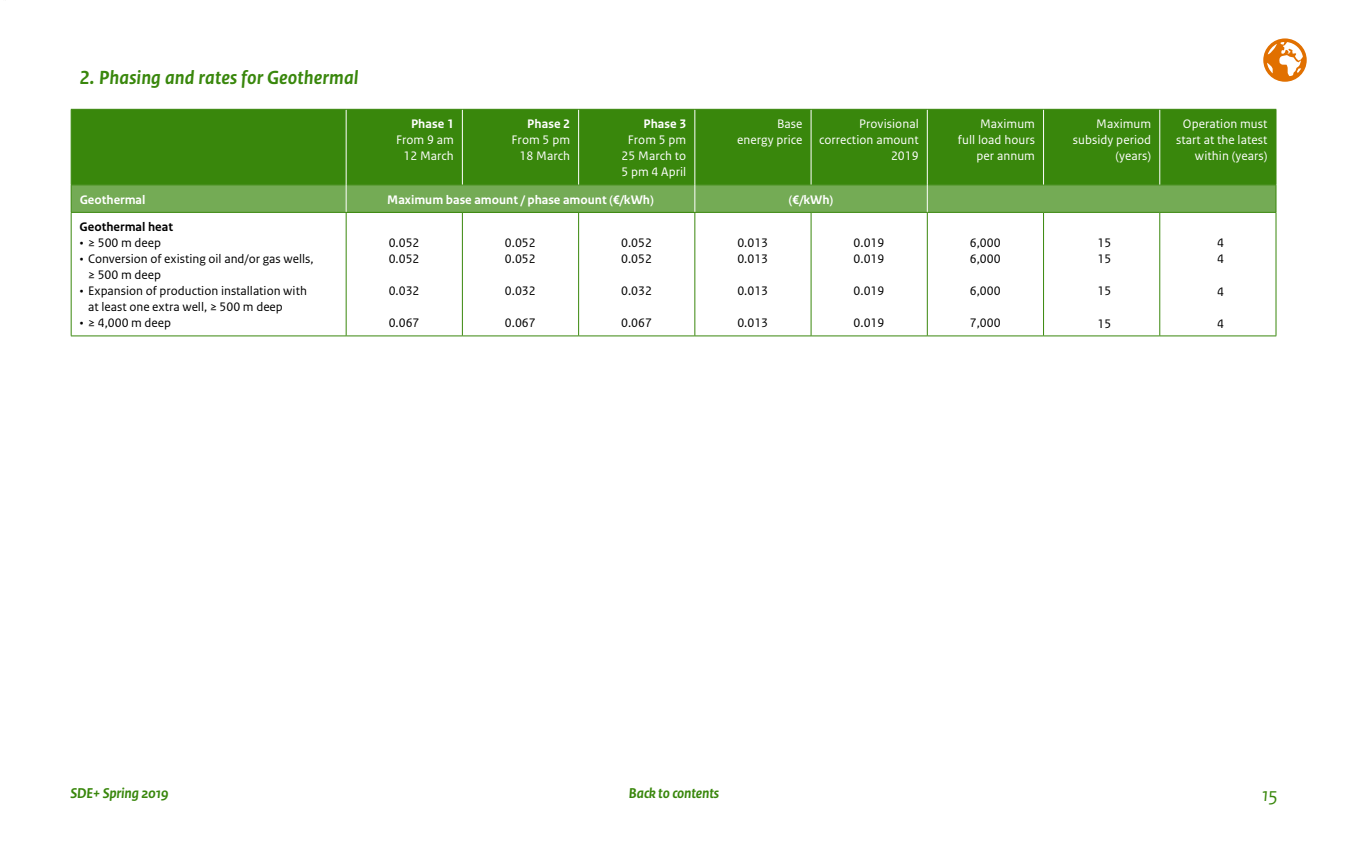
<style>
.page{position:relative;width:1348px;height:842px;background:#fff}
.page>*{position:absolute;margin:0;border:0;box-sizing:border-box;transform-origin:0 0}
.H2_-_kop{font:italic 700 20px "Rijksoverheid Sans Text";letter-spacing:.005em;color:#39870c}
.t1{font:italic 20px "Rijksoverheid Sans Text";color:#39870c}
.t2{font:italic 700 15px "Rijksoverheid Sans Text";letter-spacing:-.01em;color:#39870c}
.P_-_tabel_cijfers{font:13px/16px "Rijksoverheid Sans Text";color:#000}
.P_-_tabel_kolomkopje{font:13px/16px "Rijksoverheid Sans Text";letter-spacing:.005em;color:#fff;text-align:right}
.P_-_tabel_kolomkopje-2{font:700 13px "Rijksoverheid Sans Text";color:#fff}
.P_-_tabel_bold{font:700 13px "Rijksoverheid Sans Text";color:#000}
</style>
<div class="page">
<svg style="left:1263px;top:38px;width:44px;height:44px"></svg>
<div style="left:72px;top:110px;width:1204px;height:75px;background:#39870c"></div>
<hr style="left:71px;top:110px;width:1px;height:75px;background:#39870c">
<hr style="left:1276px;top:110px;width:1px;height:75px;background:#39870c">
<hr style="left:346px;top:110px;width:1px;height:75px;background:#fff">
<hr style="left:462px;top:110px;width:1px;height:75px;background:#fff">
<hr style="left:578px;top:110px;width:1px;height:75px;background:#fff">
<hr style="left:694px;top:110px;width:1px;height:75px;background:#fff">
<hr style="left:811px;top:110px;width:1px;height:75px;background:#fff">
<hr style="left:927px;top:110px;width:1px;height:75px;background:#fff">
<hr style="left:1043px;top:110px;width:1px;height:75px;background:#fff">
<hr style="left:1159px;top:110px;width:1px;height:75px;background:#fff">
<hr style="left:71px;top:212px;width:275px;height:1px;background:#39870c">
<hr style="left:71px;top:213px;width:1px;height:123px;background:#39870c">
<hr style="left:346px;top:212px;width:116px;height:1px;background:#39870c">
<hr style="left:346px;top:213px;width:1px;height:123px;background:#39870c">
<hr style="left:462px;top:212px;width:117px;height:1px;background:#39870c">
<hr style="left:462px;top:213px;width:1px;height:123px;background:#39870c">
<hr style="left:579px;top:212px;width:116px;height:1px;background:#39870c">
<hr style="left:578px;top:213px;width:1px;height:123px;background:#39870c">
<hr style="left:695px;top:212px;width:116px;height:1px;background:#39870c">
<hr style="left:694px;top:213px;width:1px;height:123px;background:#39870c">
<hr style="left:811px;top:212px;width:116px;height:1px;background:#39870c">
<hr style="left:811px;top:213px;width:1px;height:123px;background:#39870c">
<hr style="left:927px;top:212px;width:116px;height:1px;background:#39870c">
<hr style="left:927px;top:213px;width:1px;height:123px;background:#39870c">
<hr style="left:1043px;top:212px;width:117px;height:1px;background:#39870c">
<hr style="left:1043px;top:213px;width:1px;height:123px;background:#39870c">
<hr style="left:1160px;top:212px;width:116px;height:1px;background:#39870c">
<hr style="left:1159px;top:213px;width:1px;height:123px;background:#39870c">
<hr style="left:1276px;top:213px;width:1px;height:123px;background:#39870c">
<hr style="left:71px;top:336px;width:275px;height:1px;background:#39870c">
<hr style="left:346px;top:336px;width:116px;height:1px;background:#39870c">
<hr style="left:462px;top:336px;width:117px;height:1px;background:#39870c">
<hr style="left:579px;top:336px;width:116px;height:1px;background:#39870c">
<hr style="left:695px;top:336px;width:116px;height:1px;background:#39870c">
<hr style="left:811px;top:336px;width:116px;height:1px;background:#39870c">
<hr style="left:927px;top:336px;width:116px;height:1px;background:#39870c">
<hr style="left:1043px;top:336px;width:117px;height:1px;background:#39870c">
<hr style="left:1160px;top:336px;width:116px;height:1px;background:#39870c">
<svg style="left:71px;top:185px;width:1206px;height:27px;background:#73aa53"></svg>
<hr style="left:71px;top:109px;width:275px;height:1px;background:#39870c">
<hr style="left:346px;top:109px;width:116px;height:1px;background:#39870c">
<hr style="left:462px;top:109px;width:117px;height:1px;background:#39870c">
<hr style="left:579px;top:109px;width:116px;height:1px;background:#39870c">
<hr style="left:695px;top:109px;width:116px;height:1px;background:#39870c">
<hr style="left:811px;top:109px;width:116px;height:1px;background:#39870c">
<hr style="left:927px;top:109px;width:116px;height:1px;background:#39870c">
<hr style="left:1043px;top:109px;width:117px;height:1px;background:#39870c">
<hr style="left:1160px;top:109px;width:116px;height:1px;background:#39870c">
<h2 class="H2_-_kop" style="left:79px;top:66px;width:281px">2. Phasing and rates for Geothermal</h2>
<p class="P_-_tabel_kolomkopje-2" style="left:411px;top:117px;width:44px">Phase 1</p>
<p class="P_-_tabel_kolomkopje" style="left:396px;top:132px;width:59px;text-align:center">From 9 am<br>12 March</p>
<p class="P_-_tabel_kolomkopje-2" style="left:527px;top:117px;width:44px">Phase 2</p>
<p class="P_-_tabel_kolomkopje" style="left:512px;top:132px;width:60px">From 5 pm<br>18 March</p>
<p class="P_-_tabel_kolomkopje-2" style="left:643px;top:117px;width:44px">Phase 3</p>
<p class="P_-_tabel_kolomkopje" style="left:622px;top:132px;width:66px;text-align:center">From 5 pm<br>25 March to</p>
<p class="P_-_tabel_kolomkopje" style="left:621px;top:164px;width:66px">5 pm 4 April</p>
<p class="P_-_tabel_kolomkopje" style="left:737px;top:116px;width:67px">Base<br>energy price</p>
<p class="P_-_tabel_kolomkopje" style="left:819px;top:116px;width:101px">Provisional correction amount<br>2019</p>
<p class="P_-_tabel_kolomkopje" style="left:958px;top:116px;width:79px">Maximum<br>full load hours per annum</p>
<p class="P_-_tabel_kolomkopje" style="left:1073px;top:116px;width:80px">Maximum subsidy period (years)</p>
<p class="P_-_tabel_kolomkopje" style="left:1176px;top:116px;width:93px">Operation must start at the latest within (years)</p>
<p class="P_-_tabel_kolomkopje-2" style="left:80px;top:192px;width:67px">Geothermal</p>
<p class="P_-_tabel_kolomkopje-2" style="left:387px;top:192px;width:268px">Maximum base amount / phase amount (€/kWh)</p>
<p class="P_-_tabel_kolomkopje-2" style="left:789px;top:192px;width:46px">(€/kWh)</p>
<p class="P_-_tabel_bold" style="left:80px;top:220px;width:95px">Geothermal heat</p>
<p class="P_-_tabel_cijfers" style="left:80px;top:235px;width:83px">• ≥ 500 m deep</p>
<p class="P_-_tabel_cijfers" style="left:88px;top:251px;width:227px;text-indent:-8px">• Conversion of existing oil and/or gas wells, ≥ 500 m deep</p>
<p class="P_-_tabel_cijfers" style="left:88px;top:283px;width:220px;text-indent:-8px">• Expansion of production installation with at least one extra well, ≥ 500 m deep</p>
<p class="P_-_tabel_cijfers" style="left:80px;top:315px;width:93px">• ≥ 4,000 m deep</p>
<p class="P_-_tabel_cijfers" style="left:389px;top:235px;width:32px">0.052</p>
<p class="P_-_tabel_cijfers" style="left:389px;top:251px;width:32px">0.052</p>
<p class="P_-_tabel_cijfers" style="left:389px;top:283px;width:32px">0.032</p>
<p class="P_-_tabel_cijfers" style="left:389px;top:315px;width:32px">0.067</p>
<p class="P_-_tabel_cijfers" style="left:505px;top:235px;width:32px">0.052</p>
<p class="P_-_tabel_cijfers" style="left:505px;top:251px;width:32px">0.052</p>
<p class="P_-_tabel_cijfers" style="left:505px;top:283px;width:32px">0.032</p>
<p class="P_-_tabel_cijfers" style="left:505px;top:315px;width:32px">0.067</p>
<p class="P_-_tabel_cijfers" style="left:621px;top:235px;width:32px">0.052</p>
<p class="P_-_tabel_cijfers" style="left:621px;top:251px;width:32px">0.052</p>
<p class="P_-_tabel_cijfers" style="left:621px;top:283px;width:32px">0.032</p>
<p class="P_-_tabel_cijfers" style="left:621px;top:315px;width:32px">0.067</p>
<p class="P_-_tabel_cijfers" style="left:737px;top:235px;width:32px">0.013</p>
<p class="P_-_tabel_cijfers" style="left:737px;top:251px;width:32px">0.013</p>
<p class="P_-_tabel_cijfers" style="left:737px;top:283px;width:32px">0.013</p>
<p class="P_-_tabel_cijfers" style="left:737px;top:315px;width:32px">0.013</p>
<p class="P_-_tabel_cijfers" style="left:854px;top:235px;width:32px">0.019</p>
<p class="P_-_tabel_cijfers" style="left:854px;top:251px;width:32px">0.019</p>
<p class="P_-_tabel_cijfers" style="left:854px;top:283px;width:32px">0.019</p>
<p class="P_-_tabel_cijfers" style="left:854px;top:315px;width:32px">0.019</p>
<p class="P_-_tabel_cijfers" style="left:970px;top:235px;width:32px">6,000</p>
<p class="P_-_tabel_cijfers" style="left:970px;top:251px;width:32px">6,000</p>
<p class="P_-_tabel_cijfers" style="left:970px;top:283px;width:32px">6,000</p>
<p class="P_-_tabel_cijfers" style="left:970px;top:315px;width:32px">7,000</p>
<p class="P_-_tabel_cijfers" style="left:1097px;top:235px;width:15px">15</p>
<p class="P_-_tabel_cijfers" style="left:1097px;top:251px;width:15px">15</p>
<p class="P_-_tabel_cijfers" style="left:1097px;top:283px;width:15px">15</p>
<p class="P_-_tabel_cijfers" style="left:1097px;top:315px;width:15px">15</p>
<p class="P_-_tabel_cijfers" style="left:1217px;top:235px;width:8px">4</p>
<p class="P_-_tabel_cijfers" style="left:1217px;top:251px;width:8px">4</p>
<p class="P_-_tabel_cijfers" style="left:1217px;top:283px;width:8px">4</p>
<p class="P_-_tabel_cijfers" style="left:1217px;top:315px;width:8px">4</p>
<p class="t2" style="left:71px;top:785px;width:99px">SDE+ Spring 2019</p>
<p class="t2" style="left:629px;top:785px;width:92px">Back to contents</p>
<h1 class="t1" style="left:1262px;top:784px;width:17px">15</h1>
</div>
